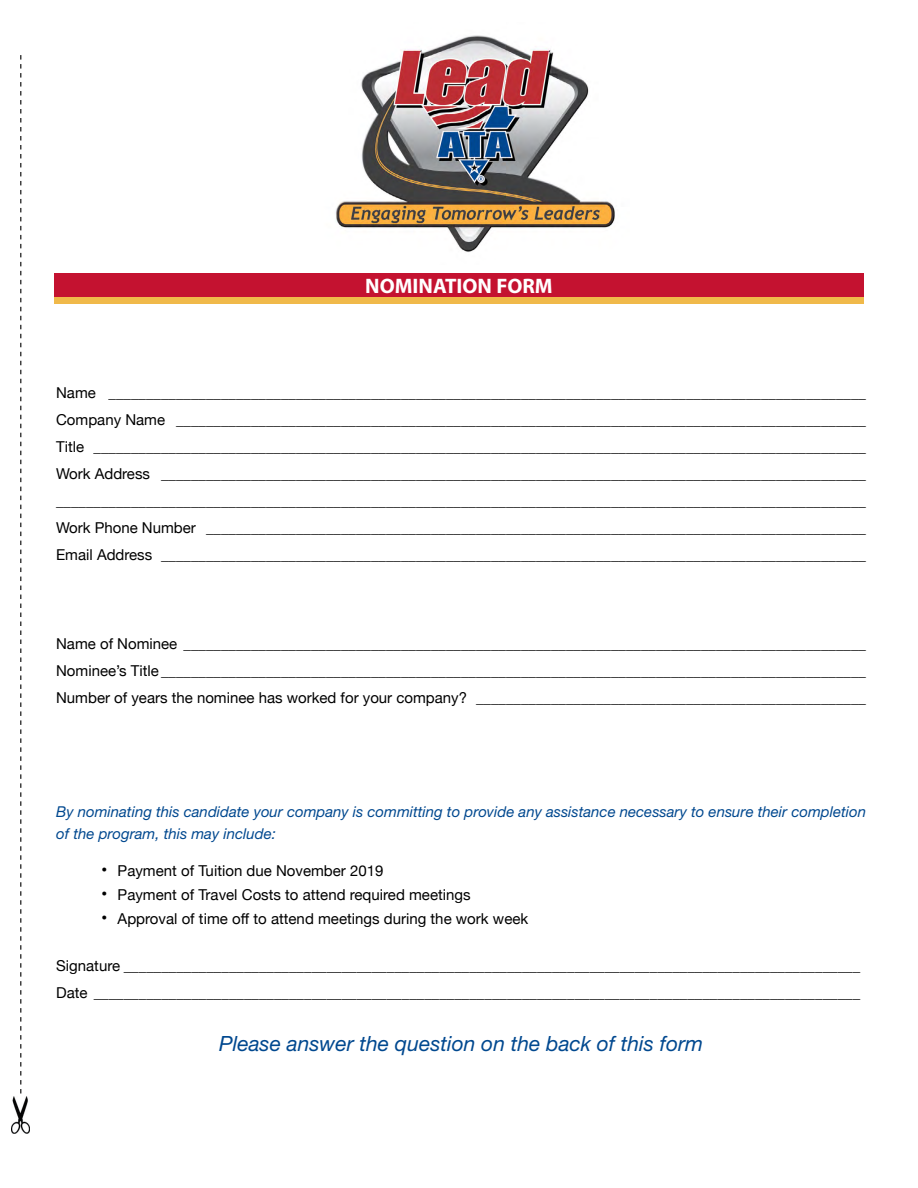
<style>
.page{position:relative;width:918px;height:1188px;background:#fff}
.page>*{position:absolute;margin:0;border:0;box-sizing:border-box;transform-origin:0 0}
.t1{font:italic 21px "Helvetica Neue";color:#00488f}
.t2{font:700 21px "Myriad Pro";color:#fff}
.t3{font:15px/27px "Helvetica Neue";color:#000;text-align:justify}
.t4{font:italic 15px/21.6px "Helvetica Neue";color:#00488f}
.s1{font-size:18px}
</style>
<div class="page">
<img style="left:335px;top:35px;width:280px;height:217px">
<div style="left:54px;top:297px;width:810px;height:6px;background:#f0b94a"></div>
<div style="left:54px;top:273px;width:810px;height:24px;background:#c41230"></div>
<img style="left:12px;top:1096px;width:17px;height:37px">
<svg style="left:20px;top:55px;width:1px;height:1039px"></svg>
<h1 class="t2" style="left:365px;top:273px;width:189px">NOMINATION FORM</h1>
<p class="t3" style="left:56px;top:380px;width:812px">Name _____________________________________________________________________________________________________ Company Name ____________________________________________________________________________________________ Title _______________________________________________________________________________________________________ Work Address ______________________________________________________________________________________________ ____________________________________________________________________________________________________________ Work Phone Number ________________________________________________________________________________________ Email Address ______________________________________________________________________________________________</p>
<p class="t3" style="left:56px;top:631px;width:812px">Name of Nominee ___________________________________________________________________________________________ Nominee’s Title ______________________________________________________________________________________________ Number of years the nominee has worked for your company? ____________________________________________________</p>
<p class="t4" style="left:56px;top:801px;width:812px">By nominating this candidate your company is committing to provide any assistance necessary to ensure their completion of the program, this may include:</p>
<p class="t3" style="left:101px;top:858px;width:284px"><span class="s1">•</span> Payment of Tuition due November 2019</p>
<p class="t3" style="left:101px;top:882px;width:371px"><span class="s1">•</span> Payment of Travel Costs to attend required meetings</p>
<p class="t3" style="left:101px;top:906px;width:429px"><span class="s1">•</span> Approval of time off to attend meetings during the work week</p>
<p class="t3" style="left:56px;top:953px;width:806px">Signature __________________________________________________________________________________________________<br>Date ______________________________________________________________________________________________________</p>
<h1 class="t1" style="left:219px;top:1030px;width:485px">Please answer the question on the back of this form</h1>
</div>
